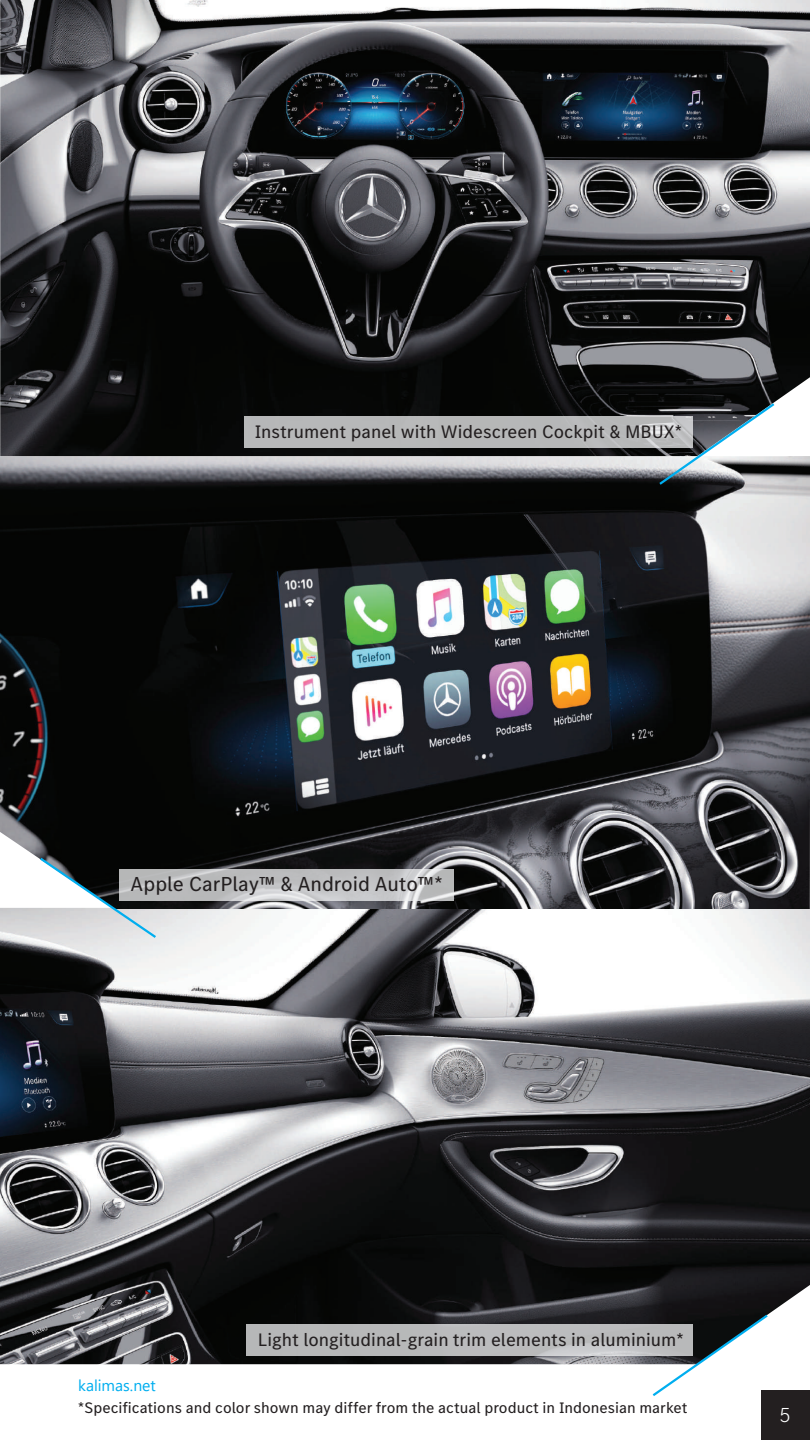
<style>
.page{position:relative;width:810px;height:1440px;background:#fff}
.page>*{position:absolute;margin:0;border:0;box-sizing:border-box;transform-origin:0 0}
.t1{font:21px "MB Corpo S Text";color:#231f20}
.t2{font:300 21px "MB Corpo S Text";color:#fdfefe}
.t3{font:18.75px "MB Corpo S Text";color:#231f20}
.t4{font:15.75px "MB Corpo S Text";color:#231f20}
.t5{font:15.75px "Segoe UI";color:#00aeef}
</style>
<div class="page">
<div style="left:761px;top:1391px;width:49px;height:49px;background:#231f20"></div>
<img style="left:0;top:0;width:810px;height:1364px">
<div style="left:244px;top:416px;width:449px;height:31px;background:#b7b8b8"></div>
<svg style="left:246px;top:1325px;width:404px;height:31px;background:#babbbc"></svg>
<svg style="left:159px;top:870px;width:294px;height:31px;background:#c2c3c5"></svg>
<svg style="left:657px;top:401px;width:120px;height:86px"></svg>
<svg style="left:38px;top:856px;width:121px;height:84px"></svg>
<svg style="left:650px;top:1312px;width:120px;height:84px"></svg>
<p class="t3" style="left:255px;top:419px;width:429px">Instrument panel with Widescreen Cockpit &amp; MBUX*</p>
<p class="t1" style="left:131px;top:870px;width:314px">Apple CarPlay™ &amp; Android Auto™*</p>
<p class="t5" style="left:78px;top:1371px;width:79px">kalimas.net</p>
<p class="t3" style="left:258px;top:1328px;width:428px">Light longitudinal-grain trim elements in aluminium*</p>
<p class="t4" style="left:78px;top:1397px;width:611px">*Specifications and color shown may differ from the actual product in Indonesian market</p>
<p class="t2" style="left:780px;top:1401px;width:13px">5</p>
</div>
